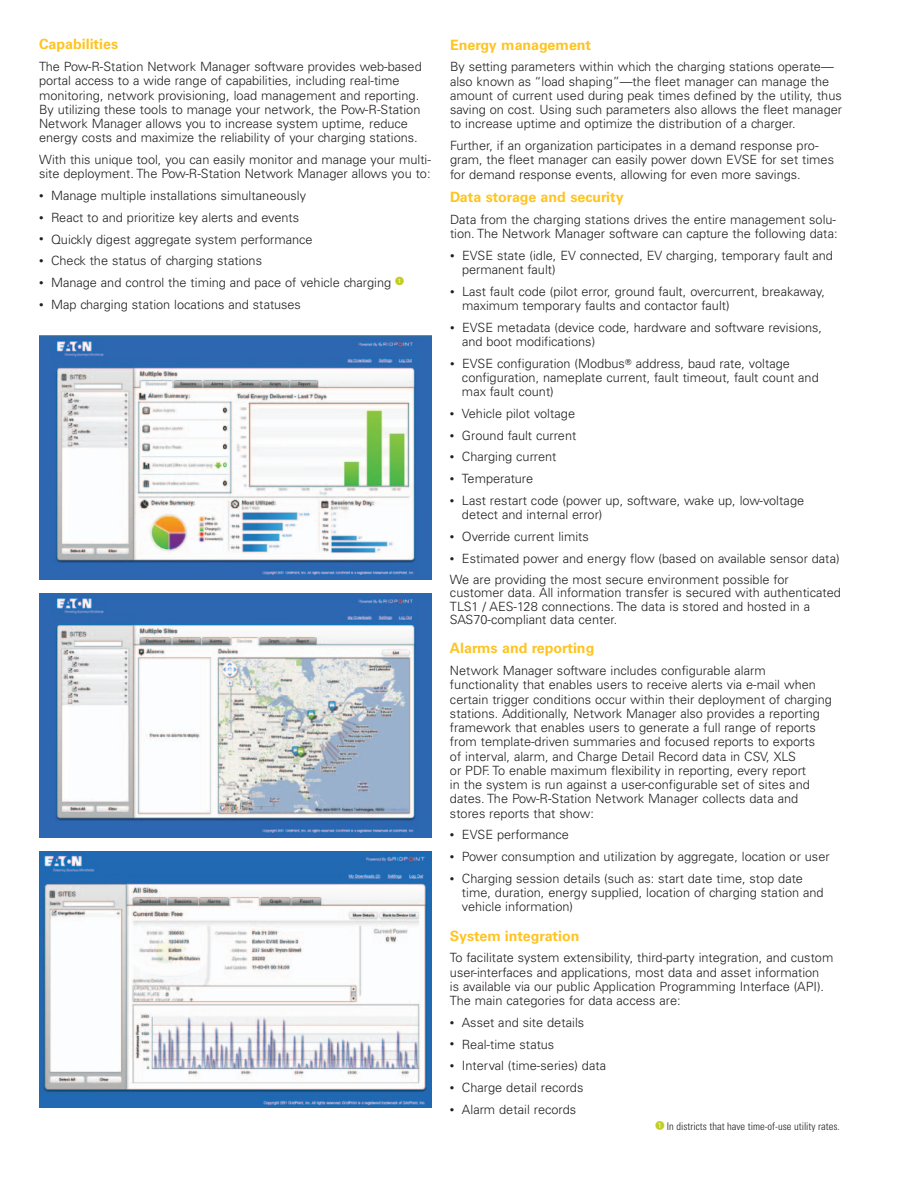
<style>
.page{position:relative;width:918px;height:1188px;background:#fff}
.page>*{position:absolute;margin:0;border:0;box-sizing:border-box;transform-origin:0 0}
._02_Body__8_5_pt{font:700 14.25px "Univers LT Std";color:#fec422}
._02_Body_Head__9_5_p{font:700 14.25px "Univers LT Std";color:#fec422}
._02_Bullet1__8_5_pt{font:700 14.25px "Univers LT Std";color:#fec422}
._02_Body__8_5_pt-2{font:300 12.75px/14.2px "Univers LT Std";color:#231f20}
._02_Bullet1__8_5_pt-2{font:300 12.75px/14.2px "Univers LT Std";color:#231f20}
._04_Circle_1{font:300 condensed 10.5px "Univers LT Std";color:#231f20}
.s1{font-size:9px}
.s2{font-family:"Universal Newswith Comm Pi";font-weight:400}
.s3{font-family:"European Pi One";font-weight:400;font-stretch:normal;font-size:9px;color:#c1ce23}
</style>
<div class="page">
<img style="left:39px;top:851px;width:393px;height:257px">
<img style="left:39px;top:336px;width:393px;height:244px">
<img style="left:39px;top:593px;width:393px;height:244px">
<p class="_02_Body_Head__9_5_p" style="left:39px;top:36px;width:81px">Capabilities</p>
<p class="_02_Body__8_5_pt-2" style="left:39px;top:59px;width:384px">The Pow-R-Station Network Manager software provides web-based portal access to a wide range of capabilities, including real-time monitoring, network provisioning, load management and reporting.<br>By utilizing these tools to manage your network, the Pow-R-Station Network Manager allows you to increase system uptime, reduce energy costs and maximize the reliability of your charging stations.</p>
<p class="_02_Body__8_5_pt-2" style="left:39px;top:152px;width:393px">With this unique tool, you can easily monitor and manage your multi&shy;site deployment. The Pow-R-Station Network Manager allows you to:</p>
<p class="_02_Bullet1__8_5_pt-2" style="left:39px;top:188px;width:269px"><span class="s1">•</span> Manage multiple installations simultaneously</p>
<p class="_02_Bullet1__8_5_pt-2" style="left:39px;top:210px;width:262px"><span class="s1">•</span> React to and prioritize key alerts and events</p>
<p class="_02_Bullet1__8_5_pt-2" style="left:39px;top:232px;width:275px"><span class="s1">•</span> Quickly digest aggregate system performance</p>
<p class="_02_Bullet1__8_5_pt-2" style="left:39px;top:254px;width:225px"><span class="s1">•</span> Check the status of charging stations</p>
<p class="_02_Bullet1__8_5_pt-2" style="left:39px;top:275px;width:367px"><span class="s1">•</span> Manage and control the timing and pace of vehicle charging <sup>1</sup></p>
<p class="_02_Bullet1__8_5_pt-2" style="left:39px;top:297px;width:264px"><span class="s1">•</span> Map charging station locations and statuses</p>
<p class="_02_Bullet1__8_5_pt" style="left:450px;top:36px;width:143px">Energy management</p>
<p class="_02_Body__8_5_pt-2" style="left:450px;top:60px;width:394px">By setting parameters within which the charging stations operate— also known as “load shaping”—the fleet manager can manage the amount of current used during peak times defined by the utility, thus saving on cost. Using such parameters also allows the fleet manager to increase uptime and optimize the distribution of a charger.</p>
<p class="_02_Body__8_5_pt-2" style="left:450px;top:139px;width:386px">Further, if an organization participates in a demand response pro&shy;gram, the fleet manager can easily power down EVSE for set times for demand response events, allowing for even more savings.</p>
<p class="_02_Body__8_5_pt" style="left:450px;top:189px;width:175px">Data storage and security</p>
<p class="_02_Body__8_5_pt-2" style="left:450px;top:212px;width:389px">Data from the charging stations drives the entire management solu&shy;tion. The Network Manager software can capture the following data:</p>
<p class="_02_Bullet1__8_5_pt-2" style="left:462px;top:248px;width:373px;text-indent:-12px"><span class="s1">•</span> EVSE state (idle, EV connected, EV charging, temporary fault and permanent fault)</p>
<p class="_02_Bullet1__8_5_pt-2" style="left:462px;top:284px;width:365px;text-indent:-12px"><span class="s1">•</span> Last fault code (pilot error, ground fault, overcurrent, breakaway, maximum temporary faults and contactor fault)</p>
<p class="_02_Bullet1__8_5_pt-2" style="left:462px;top:320px;width:362px;text-indent:-12px"><span class="s1">•</span> EVSE metadata (device code, hardware and software revisions, and boot modifications)</p>
<p class="_02_Bullet1__8_5_pt-2" style="left:462px;top:356px;width:358px;text-indent:-12px"><span class="s1">•</span> EVSE configuration (Modbus<span class="s2">T</span> address, baud rate, voltage configuration, nameplate current, fault timeout, fault count and max fault count)</p>
<p class="_02_Bullet1__8_5_pt-2" style="left:450px;top:406px;width:127px"><span class="s1">•</span> Vehicle pilot voltage</p>
<p class="_02_Bullet1__8_5_pt-2" style="left:450px;top:428px;width:128px"><span class="s1">•</span> Ground fault current</p>
<p class="_02_Bullet1__8_5_pt-2" style="left:450px;top:450px;width:108px"><span class="s1">•</span> Charging current</p>
<p class="_02_Bullet1__8_5_pt-2" style="left:450px;top:472px;width:85px"><span class="s1">•</span> Temperature</p>
<p class="_02_Bullet1__8_5_pt-2" style="left:462px;top:493px;width:344px;text-indent:-12px"><span class="s1">•</span> Last restart code (power up, software, wake up, low-voltage detect and internal error)</p>
<p class="_02_Bullet1__8_5_pt-2" style="left:450px;top:529px;width:140px"><span class="s1">•</span> Override current limits</p>
<p class="_02_Bullet1__8_5_pt-2" style="left:450px;top:551px;width:391px"><span class="s1">•</span> Estimated power and energy flow (based on available sensor data)</p>
<p class="_02_Body__8_5_pt-2" style="left:450px;top:572px;width:392px;line-height:13.5px">We are providing the most secure environment possible for customer data. All information transfer is secured with authenticated TLS1 / AES-128 connections. The data is stored and hosted in a SAS70-compliant data center.</p>
<p class="_02_Body__8_5_pt" style="left:450px;top:640px;width:146px">Alarms and reporting</p>
<p class="_02_Body__8_5_pt-2" style="left:450px;top:663px;width:383px">Network Manager software includes configurable alarm functionality that enables users to receive alerts via e-mail when certain trigger conditions occur within their deployment of charging stations. Additionally, Network Manager also provides a reporting framework that enables users to generate a full range of reports from template-driven summaries and focused reports to exports<br>of interval, alarm, and Charge Detail Record data in CSV, XLS<br>or PDF. To enable maximum flexibility in reporting, every report<br>in the system is run against a user-configurable set of sites and dates. The Pow-R-Station Network Manager collects data and stores reports that show:</p>
<p class="_02_Bullet1__8_5_pt-2" style="left:450px;top:828px;width:121px"><span class="s1">•</span> EVSE performance</p>
<p class="_02_Bullet1__8_5_pt-2" style="left:450px;top:849px;width:381px"><span class="s1">•</span> Power consumption and utilization by aggregate, location or user</p>
<p class="_02_Bullet1__8_5_pt-2" style="left:462px;top:871px;width:363px;text-indent:-12px"><span class="s1">•</span> Charging session details (such as: start date time, stop date time, duration, energy supplied, location of charging station and vehicle information)</p>
<p class="_02_Body_Head__9_5_p" style="left:450px;top:927px;width:131px">System integration</p>
<p class="_02_Body__8_5_pt-2" style="left:450px;top:951px;width:385px">To facilitate system extensibility, third-party integration, and custom user-interfaces and applications, most data and asset information<br>is available via our public Application Programming Interface (API).<br>The main categories for data access are:</p>
<p class="_02_Bullet1__8_5_pt-2" style="left:450px;top:1015px;width:136px"><span class="s1">•</span> Asset and site details</p>
<p class="_02_Bullet1__8_5_pt-2" style="left:450px;top:1037px;width:106px"><span class="s1">•</span> Real-time status</p>
<p class="_02_Bullet1__8_5_pt-2" style="left:450px;top:1059px;width:158px"><span class="s1">•</span> Interval (time-series) data</p>
<p class="_02_Bullet1__8_5_pt-2" style="left:450px;top:1080px;width:135px"><span class="s1">•</span> Charge detail records</p>
<p class="_02_Bullet1__8_5_pt-2" style="left:450px;top:1102px;width:128px"><span class="s1">•</span> Alarm detail records</p>
<p class="_04_Circle_1" style="left:656px;top:1120px;width:186px"><span class="s3">A</span> In districts that have time-of-use utility rates.</p>
</div>
